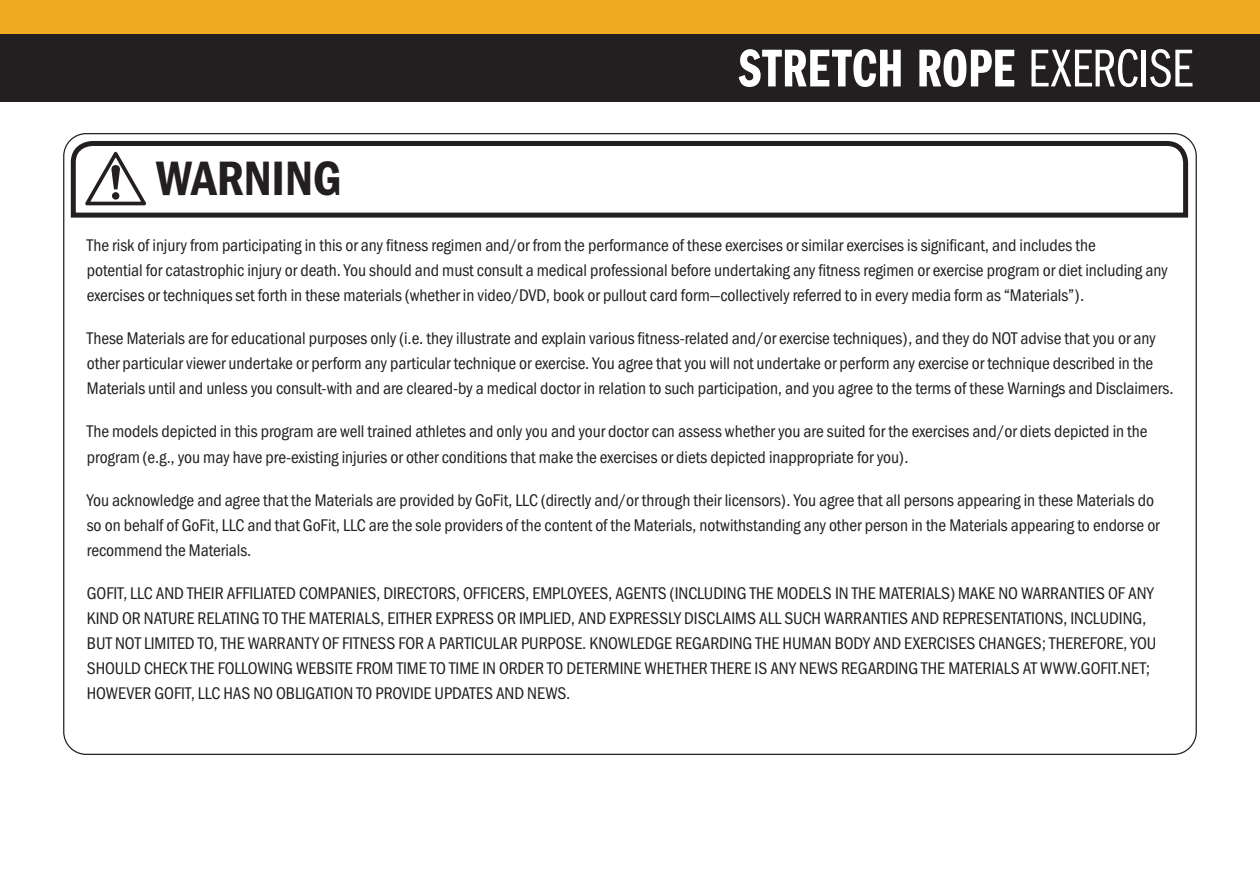
<style>
.page{position:relative;width:1260px;height:878px;background:#fff}
.page>*{position:absolute;margin:0;border:0;box-sizing:border-box;transform-origin:0 0}
.t1{font:55px "Franklin Gothic URW Com Dem";color:#fff}
.t2{font:50px "Franklin Gothic URW Con Dem";letter-spacing:-.005em;color:#231f20}
.t3{font:17.5px/25px "Franklin Gothic URW Con Boo";letter-spacing:-.005em;color:#231f20}
.s1{font-family:"Franklin Gothic URW Com Boo"}
</style>
<div class="page">
<svg style="left:68px;top:138px;width:1123px;height:80px"></svg>
<svg style="left:85px;top:152px;width:61px;height:53px"></svg>
<div style="left:0;top:0;width:1260px;height:101px;background:#efaa22"></div>
<div style="left:0;top:34px;width:1260px;height:67px;background:#231f20"></div>
<h2 class="t2" style="left:156px;top:145px;width:187px">WARNING</h2>
<h1 class="t1" style="left:739px;top:37px;width:455px">STRETCH ROPE <span class="s1">EXERCISE</span></h1>
<p class="t3" style="left:87px;top:233px;width:1082px">The risk of injury from participating in this or any fitness regimen and/or from the performance of these exercises or similar exercises is significant, and includes the<br>potential for catastrophic injury or death. You should and must consult a medical professional before undertaking any fitness regimen or exercise program or diet including any exercises or techniques set forth in these materials (whether in video/DVD, book or pullout card form—collectively referred to in every media form as “Materials”).</p>
<p class="t3" style="left:87px;top:326px;width:1088px">These Materials are for educational purposes only (i.e. they illustrate and explain various fitness-related and/or exercise techniques), and they do NOT advise that you or any other particular viewer undertake or perform any particular technique or exercise. You agree that you will not undertake or perform any exercise or technique described in the<br>Materials until and unless you consult-with and are cleared-by a medical doctor in relation to such participation, and you agree to the terms of these Warnings and Disclaimers.</p>
<p class="t3" style="left:87px;top:419px;width:1062px">The models depicted in this program are well trained athletes and only you and your doctor can assess whether you are suited for the exercises and/or diets depicted in the program (e.g., you may have pre-existing injuries or other conditions that make the exercises or diets depicted inappropriate for you).</p>
<p class="t3" style="left:87px;top:487px;width:1074px">You acknowledge and agree that the Materials are provided by GoFit, LLC (directly and/or through their licensors). You agree that all persons appearing in these Materials do so on behalf of GoFit, LLC and that GoFit, LLC are the sole providers of the content of the Materials, notwithstanding any other person in the Materials appearing to endorse or recommend the Materials.</p>
<p class="t3" style="left:87px;top:580px;width:1071px">GOFIT, LLC AND THEIR AFFILIATED COMPANIES, DIRECTORS, OFFICERS, EMPLOYEES, AGENTS (INCLUDING THE MODELS IN THE MATERIALS) MAKE NO WARRANTIES OF ANY KIND OR NATURE RELATING TO THE MATERIALS, EITHER EXPRESS OR IMPLIED, AND EXPRESSLY DISCLAIMS ALL SUCH WARRANTIES AND REPRESENTATIONS, INCLUDING, BUT NOT LIMITED TO, THE WARRANTY OF FITNESS FOR A PARTICULAR PURPOSE. KNOWLEDGE REGARDING THE HUMAN BODY AND EXERCISES CHANGES; THEREFORE, YOU SHOULD CHECK THE FOLLOWING WEBSITE FROM TIME TO TIME IN ORDER TO DETERMINE WHETHER THERE IS ANY NEWS REGARDING THE MATERIALS AT WWW.GOFIT.NET; HOWEVER GOFIT, LLC HAS NO OBLIGATION TO PROVIDE UPDATES AND NEWS.</p>
</div>
